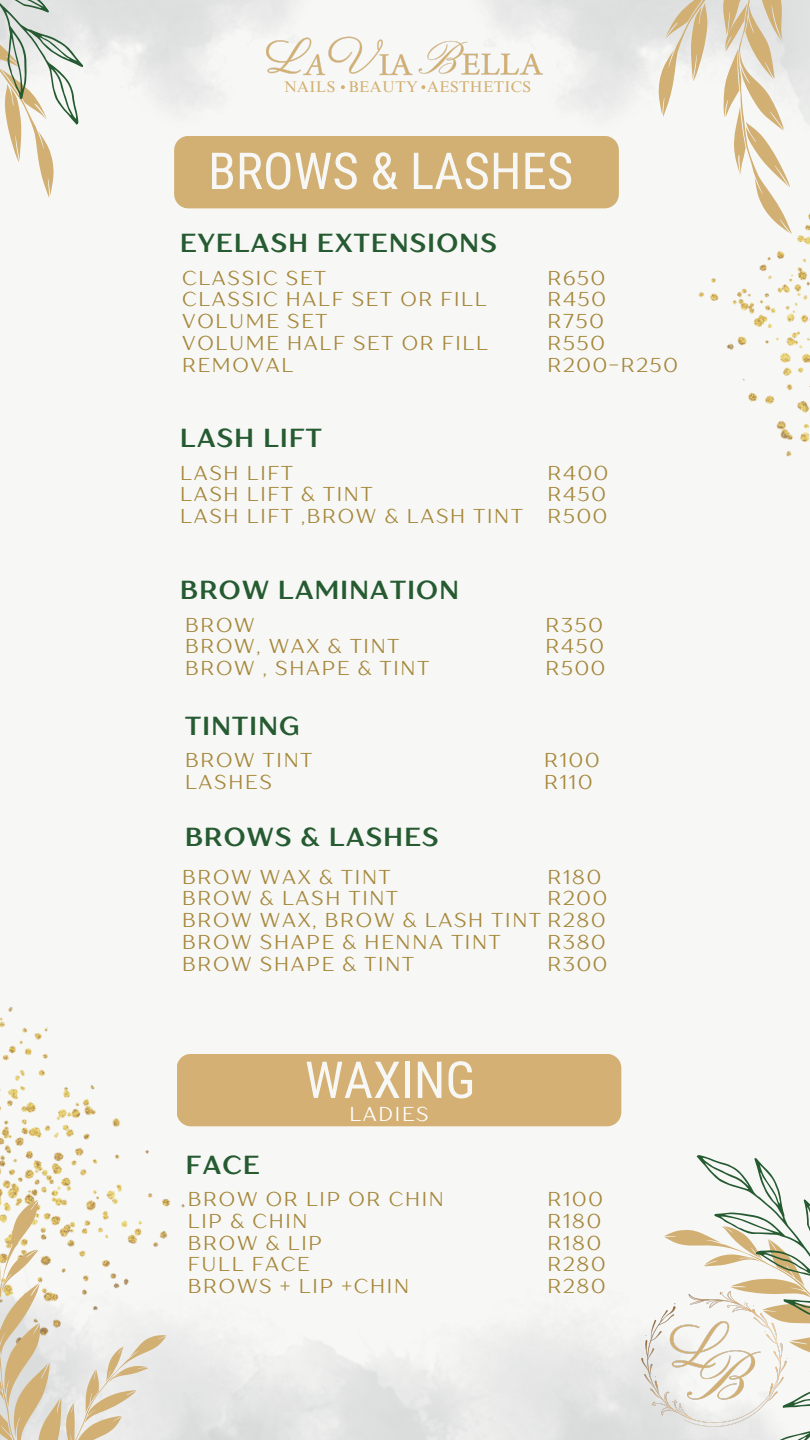
<style>
.page{position:relative;width:810px;height:1440px;background:#f7f8f6}
.page>*{position:absolute;margin:0;border:0;box-sizing:border-box;transform-origin:0 0}
.t1{font:51px "Roboto Condensed";color:#f7f8f6}
.t2{font:700 26px "TT Drugs";letter-spacing:.05em;color:#265b32}
.t3{font:20px/21.8px "TT Drugs";letter-spacing:.09em;color:#a6873b}
.t4{font:20px "TT Drugs";letter-spacing:.09em;color:#fff}
.t5{font:15.5px "Times NRMT Pro";letter-spacing:.025em;color:#d4b074}
</style>
<div class="page">
<img style="left:0;top:1007px;width:229px;height:193px">
<img style="left:90px;top:1164px;width:529px;height:276px">
<svg style="left:658px;top:0;width:152px;height:96px"></svg>
<div style="left:174px;top:136px;width:445px;height:72px;background:#d2af72;border-radius:14px"></div>
<svg style="left:0;top:1200px;width:167px;height:240px"></svg>
<img style="left:267px;top:16px;width:276px;height:60px">
<svg style="left:341px;top:85px;width:4px;height:4px"></svg>
<svg style="left:421px;top:85px;width:4px;height:4px"></svg>
<img style="left:619px;top:1314px;width:45px;height:126px">
<svg style="left:0;top:0;width:83px;height:198px"></svg>
<svg style="left:664px;top:1155px;width:146px;height:285px"></svg>
<img style="left:649px;top:96px;width:161px;height:361px">
<div style="left:177px;top:1054px;width:444px;height:72px;background:#d4b074;border-radius:14px"></div>
<p class="t5" style="left:284px;top:78px;width:248px">NAILS BEAUTY AESTHETICS</p>
<h1 class="t1" style="left:208px;top:135px;width:367px">BROWS &amp; LASHES</h1>
<h2 class="t2" style="left:180px;top:226px;width:318px">EYELASH EXTENSIONS</h2>
<p class="t3" style="left:182px;top:267px;width:307px">CLASSIC SET<br>CLASSIC HALF SET OR FILL<br>VOLUME SET<br>VOLUME HALF SET OR FILL<br>REMOVAL</p>
<h2 class="t2" style="left:180px;top:421px;width:143px">LASH LIFT</h2>
<p class="t3" style="left:547px;top:267px;width:132px">R650<br>R450<br>R750<br>R550<br>R200-R250</p>
<p class="t3" style="left:180px;top:462px;width:344px">LASH LIFT<br>LASH LIFT &amp; TINT<br>LASH LIFT ,BROW &amp; LASH TINT</p>
<p class="t3" style="left:547px;top:462px;width:62px">R400<br>R450<br>R500</p>
<h2 class="t2" style="left:180px;top:573px;width:280px">BROW LAMINATION</h2>
<p class="t3" style="left:185px;top:613px;width:246px">BROW<br>BROW, WAX &amp; TINT<br>BROW , SHAPE &amp; TINT</p>
<h2 class="t2" style="left:185px;top:708px;width:116px">TINTING</h2>
<p class="t3" style="left:185px;top:749px;width:129px">BROW TINT<br>LASHES</p>
<p class="t3" style="left:544px;top:749px;width:57px">R100<br>R110</p>
<h2 class="t2" style="left:185px;top:820px;width:255px">BROWS &amp; LASHES</h2>
<p class="t3" style="left:546px;top:613px;width:61px">R350<br>R450<br>R500</p>
<p class="t3" style="left:182px;top:866px;width:425px">BROW WAX &amp; TINT<br>BROW &amp; LASH TINT<br>BROW WAX, BROW &amp; LASH TINT R280<br>BROW SHAPE &amp; HENNA TINT<br>BROW SHAPE &amp; TINT</p>
<p class="t3" style="left:547px;top:866px;width:61px">R180<br>R200</p>
<p class="t3" style="left:547px;top:931px;width:61px">R380<br>R300</p>
<h2 class="t2" style="left:186px;top:1147px;width:75px">FACE</h2>
<h1 class="t1" style="left:305px;top:1044px;width:172px">WAXING</h1>
<p class="t4" style="left:349px;top:1101px;width:81px">LADIES</p>
<p class="t3" style="left:188px;top:1188px;width:257px">BROW OR LIP OR CHIN<br>LIP &amp; CHIN<br>BROW &amp; LIP<br>FULL FACE<br>BROWS + LIP +CHIN</p>
<p class="t3" style="left:547px;top:1188px;width:59px">R100<br>R180<br>R180<br>R280<br>R280</p>
</div>
